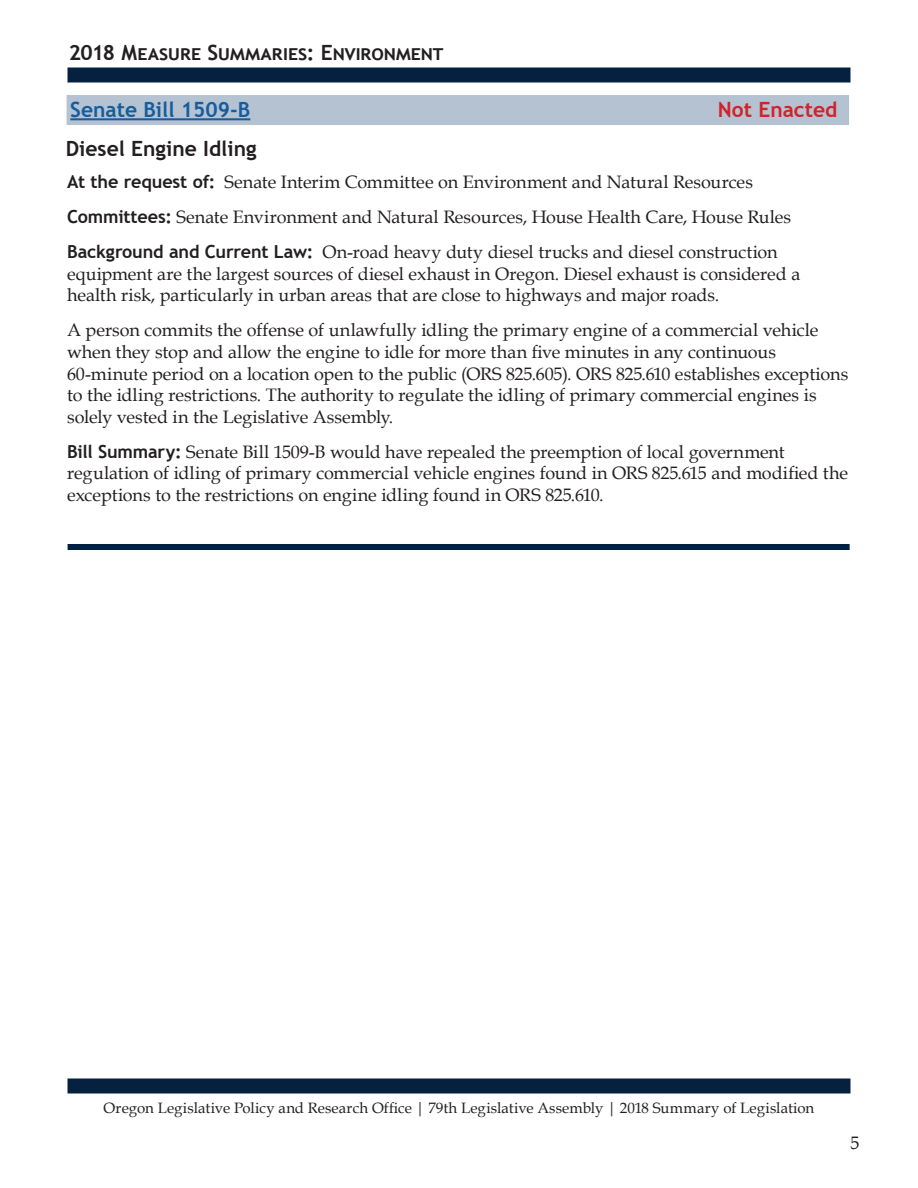
<style>
.page{position:relative;width:918px;height:1188px;background:#fff}
.page>*{position:absolute;margin:0;border:0;box-sizing:border-box;transform-origin:0 0}
.Committee_Name{font:700 21px "Trebuchet MS";color:#231f20}
.Bill_Title{font:700 21px "Trebuchet MS";color:#231f20}
.Bill_Title-2{font:700 21px "Trebuchet MS";color:#175d9e}
.Bill_Title-3{font:700 21px "Trebuchet MS";color:#d1232a}
.t1{font:18px/21.6px "Book Antiqua";color:#231f20}
.t2{font:15px "Book Antiqua";letter-spacing:.005em;color:#231f20}
.s1{font-family:"Trebuchet MS";font-weight:700}
</style>
<div class="page">
<div style="left:68px;top:68px;width:782px;height:14px;background:#06213f"></div>
<div style="left:68px;top:1078px;width:782px;height:16px;background:#06213f"></div>
<div style="left:67px;top:95px;width:782px;height:30px;background:#b5c2d2"></div>
<hr style="left:70px;top:118px;width:180px;height:2px;background:#175d9e">
<div style="left:68px;top:544px;width:782px;height:6px;background:#002141"></div>
<p class="Committee_Name" style="left:69px;top:39px;width:374px">2018 Measure Summaries: Environment</p>
<p class="Bill_Title-2" style="left:70px;top:96px;width:181px">Senate Bill 1509-B</p>
<p class="Bill_Title-3" style="left:718px;top:96px;width:121px">Not Enacted</p>
<p class="Bill_Title" style="left:66px;top:135px;width:192px">Diesel Engine Idling</p>
<p class="t1" style="left:67px;top:171px;width:687px"><span class="s1">At the request of:</span> Senate Interim Committee on Environment and Natural Resources</p>
<p class="t1" style="left:67px;top:206px;width:726px"><span class="s1">Committees:</span> Senate Environment and Natural Resources, House Health Care, House Rules</p>
<p class="t1" style="left:67px;top:241px;width:735px"><span class="s1">Background and Current Law:</span> On-road heavy duty diesel trucks and diesel construction equipment are the largest sources of diesel exhaust in Oregon. Diesel exhaust is considered a health risk, particularly in urban areas that are close to highways and major roads.</p>
<p class="t1" style="left:67px;top:319px;width:783px">A person commits the offense of unlawfully idling the primary engine of a commercial vehicle when they stop and allow the engine to idle for more than five minutes in any continuous 60-minute period on a location open to the public (ORS 825.605). ORS 825.610 establishes exceptions to the idling restrictions. The authority to regulate the idling of primary commercial engines is solely vested in the Legislative Assembly.</p>
<p class="t1" style="left:67px;top:441px;width:782px"><span class="s1">Bill Summary:</span> Senate Bill 1509-B would have repealed the preemption of local government regulation of idling of primary commercial vehicle engines found in ORS 825.615 and modified the exceptions to the restrictions on engine idling found in ORS 825.610.</p>
<p class="t2" style="left:104px;top:1097px;width:712px">Oregon Legislative Policy and Research Office | 79th Legislative Assembly | 2018 Summary of Legislation</p>
<p class="t1" style="left:850px;top:1131px;width:10px">5</p>
</div>
